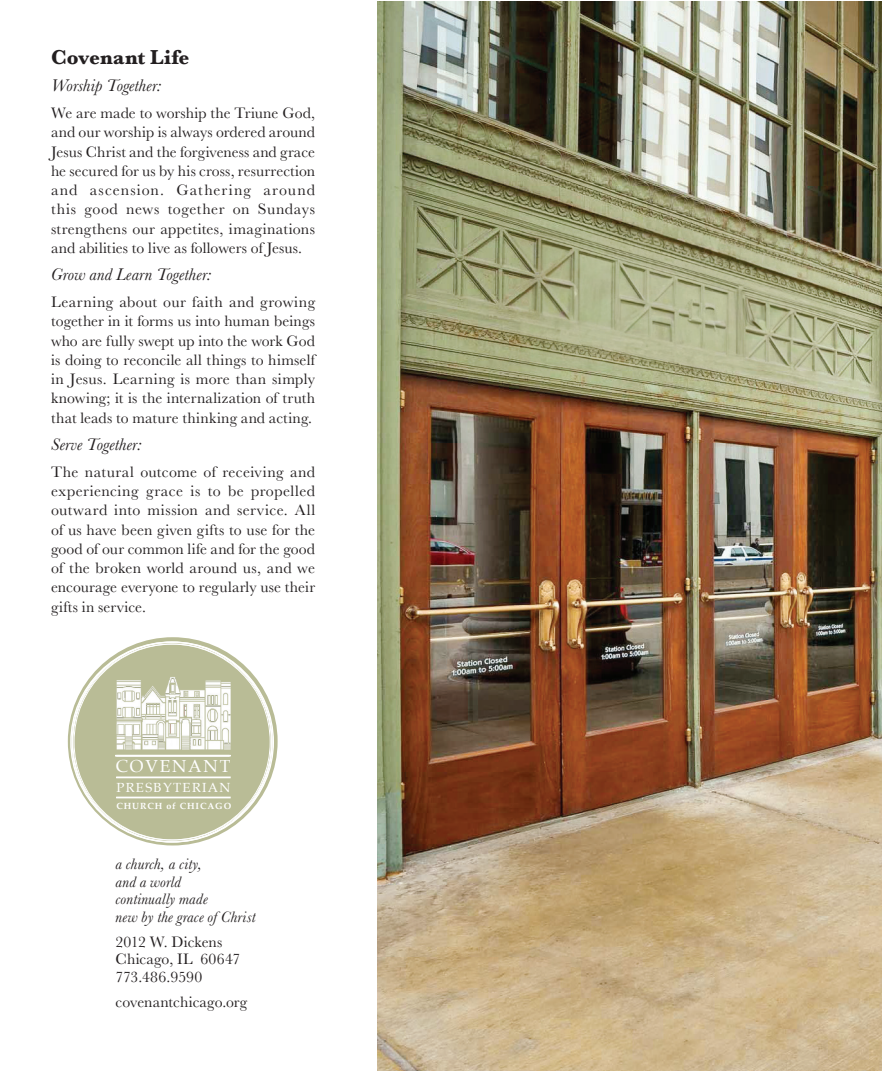
<style>
.page{position:relative;width:882px;height:1071px;background:#fff}
.page>*{position:absolute;margin:0;border:0;box-sizing:border-box;transform-origin:0 0}
.t1{font:700 21px "Baskerville";color:#231f20}
.t2{font:italic 17.5px "Baskerville";letter-spacing:.005em;color:#231f20}
.t3{font:17.32px "Palatino";letter-spacing:.1em;color:#fff}
.t4{font:15.75px/19.2px "Baskerville";letter-spacing:.005em;color:#231f20;text-align:justify}
.t5{font:italic 15.75px/17.5px "Baskerville";letter-spacing:.01em;color:#231f20}
.t6{font:13.3px "Palatino";letter-spacing:.1em;color:#fff}
.t7{font:700 8.92px "Palatino";letter-spacing:.1em;color:#fff}
</style>
<div class="page">
<img style="left:377px;top:1px;width:505px;height:1070px">
<svg style="left:68px;top:637px;width:210px;height:209px;background:#c0c3a1"></svg>
<img style="left:116px;top:677px;width:115px;height:73px">
<h1 class="t1" style="left:51px;top:42px;width:140px">Covenant Life</h1>
<p class="t2" style="left:51px;top:74px;width:112px">Worship Together:</p>
<p class="t4" style="left:51px;top:104px;width:266px">We are made to worship the Triune God, and our worship is always ordered around Jesus Christ and the forgiveness and grace he secured for us by his cross, resurrection and ascension. Gathering around this good news together on Sundays strengthens our appetites, imaginations and abilities to live as followers of Jesus.</p>
<p class="t2" style="left:51px;top:263px;width:162px">Grow and Learn Together:</p>
<p class="t4" style="left:51px;top:293px;width:266px">Learning about our faith and growing together in it forms us into human beings who are fully swept up into the work God is doing to reconcile all things to himself in Jesus. Learning is more than simply knowing; it is the internalization of truth that leads to mature thinking and acting.</p>
<p class="t2" style="left:51px;top:432px;width:92px">Serve Together:</p>
<p class="t4" style="left:51px;top:462px;width:266px">The natural outcome of receiving and experiencing grace is to be propelled outward into mission and service. All of us have been given gifts to use for the good of our common life and for the good of the broken world around us, and we encourage everyone to regularly use their gifts in service.</p>
<p class="t3" style="left:116px;top:752px;width:116px">COVENANT</p>
<p class="t6" style="left:116px;top:776px;width:116px">PRESBYTERIAN</p>
<p class="t7" style="left:116px;top:798px;width:116px">CHURCH of CHICAGO</p>
<p class="t5" style="left:116px;top:855px;width:141px">a church, a city,<br>and a world<br>continually made<br>new by the grace of Christ</p>
<p class="t4" style="left:116px;top:933px;width:126px;line-height:17.5px;text-align:left">2012 W. Dickens<br>Chicago, IL 60647<br>773.486.9590</p>
<p class="t4" style="left:116px;top:993px;width:133px">covenantchicago.org</p>
</div>
